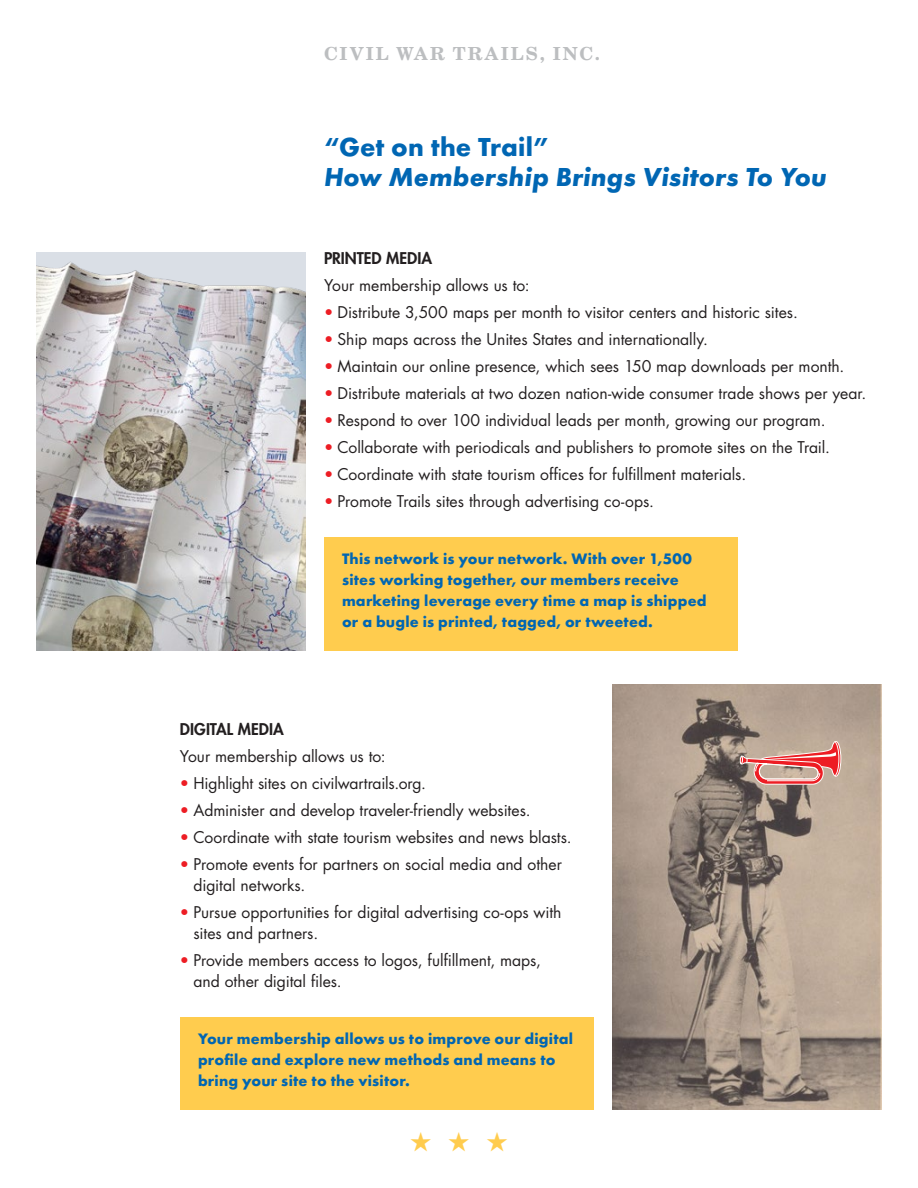
<style>
.page{position:relative;width:918px;height:1188px;background:#fff}
.page>*{position:absolute;margin:0;border:0;box-sizing:border-box;transform-origin:0 0}
.t1{font:italic 700 27px "Futura T";color:#0066b3}
.t2{font:700 27px "Futura T";letter-spacing:.005em;color:#0066b3}
.t3{font:27px "Zapf Dingbats ITC";color:#ffcc4e}
.t4{font:700 18px "Century Schoolbook BT";letter-spacing:.115em;color:#bcbec0}
.t5{font:15.75px/21px "Futura";letter-spacing:-.005em;color:#231f20}
.t6{font:700 15.75px/21px "Futura T";letter-spacing:.015em;color:#0066b3}
.t7{font:800 15.75px "Futura";color:#231f20}
.s1{color:#ed1d24}
</style>
<div class="page">
<div style="left:324px;top:537px;width:414px;height:114px;background:#ffcc4e"></div>
<div style="left:180px;top:1017px;width:414px;height:93px;background:#ffcc4e"></div>
<img style="left:612px;top:684px;width:270px;height:426px">
<img style="left:36px;top:252px;width:270px;height:399px">
<svg style="left:740px;top:741px;width:101px;height:44px;background:#d19188"></svg>
<p class="t4" style="left:324px;top:42px;width:277px">CIVIL WAR TRAILS, INC.</p>
<h1 class="t2" style="left:324px;top:131px;width:226px">“Get on the Trail”</h1>
<h1 class="t1" style="left:324px;top:161px;width:504px">How Membership Brings Visitors To You</h1>
<p class="t7" style="left:324px;top:248px;width:110px">PRINTED MEDIA</p>
<p class="t5" style="left:324px;top:274px;width:207px">Your membership allows us to:</p>
<p class="t5" style="left:324px;top:301px;width:475px"><span class="s1">•</span> Distribute 3,500 maps per month to visitor centers and historic sites.</p>
<p class="t5" style="left:324px;top:328px;width:386px"><span class="s1">•</span> Ship maps across the Unites States and internationally.</p>
<p class="t5" style="left:324px;top:355px;width:522px"><span class="s1">•</span> Maintain our online presence, which sees 150 map downloads per month.</p>
<p class="t5" style="left:324px;top:382px;width:544px"><span class="s1">•</span> Distribute materials at two dozen nation-wide consumer trade shows per year.</p>
<p class="t5" style="left:324px;top:409px;width:503px"><span class="s1">•</span> Respond to over 100 individual leads per month, growing our program.</p>
<p class="t5" style="left:324px;top:436px;width:507px"><span class="s1">•</span> Collaborate with periodicals and publishers to promote sites on the Trail.</p>
<p class="t5" style="left:324px;top:463px;width:424px"><span class="s1">•</span> Coordinate with state tourism offices for fulfillment materials.</p>
<p class="t5" style="left:324px;top:490px;width:331px"><span class="s1">•</span> Promote Trails sites through advertising co-ops.</p>
<p class="t6" style="left:342px;top:548px;width:366px">This network is your network. With over 1,500 sites working together, our members receive marketing leverage every time a map is shipped or a bugle is printed, tagged, or tweeted.</p>
<p class="t7" style="left:180px;top:719px;width:105px">DIGITAL MEDIA</p>
<p class="t5" style="left:180px;top:745px;width:207px">Your membership allows us to:</p>
<p class="t5" style="left:180px;top:772px;width:247px"><span class="s1">•</span> Highlight sites on civilwartrails.org.</p>
<p class="t5" style="left:180px;top:799px;width:352px"><span class="s1">•</span> Administer and develop traveler-friendly websites.</p>
<p class="t5" style="left:180px;top:826px;width:393px"><span class="s1">•</span> Coordinate with state tourism websites and news blasts.</p>
<p class="t5" style="left:193px;top:853px;width:370px;text-indent:-13px"><span class="s1">•</span> Promote events for partners on social media and other digital networks.</p>
<p class="t5" style="left:193px;top:901px;width:370px;text-indent:-13px"><span class="s1">•</span> Pursue opportunities for digital advertising co-ops with sites and partners.</p>
<p class="t5" style="left:193px;top:949px;width:349px;text-indent:-13px"><span class="s1">•</span> Provide members access to logos, fulfillment, maps, and other digital files.</p>
<p class="t6" style="left:198px;top:1028px;width:377px">Your membership allows us to improve our digital profile and explore new methods and means to bring your site to the visitor.</p>
<h1 class="t3" style="left:410px;top:1129px;width:100px">★★★</h1>
</div>
